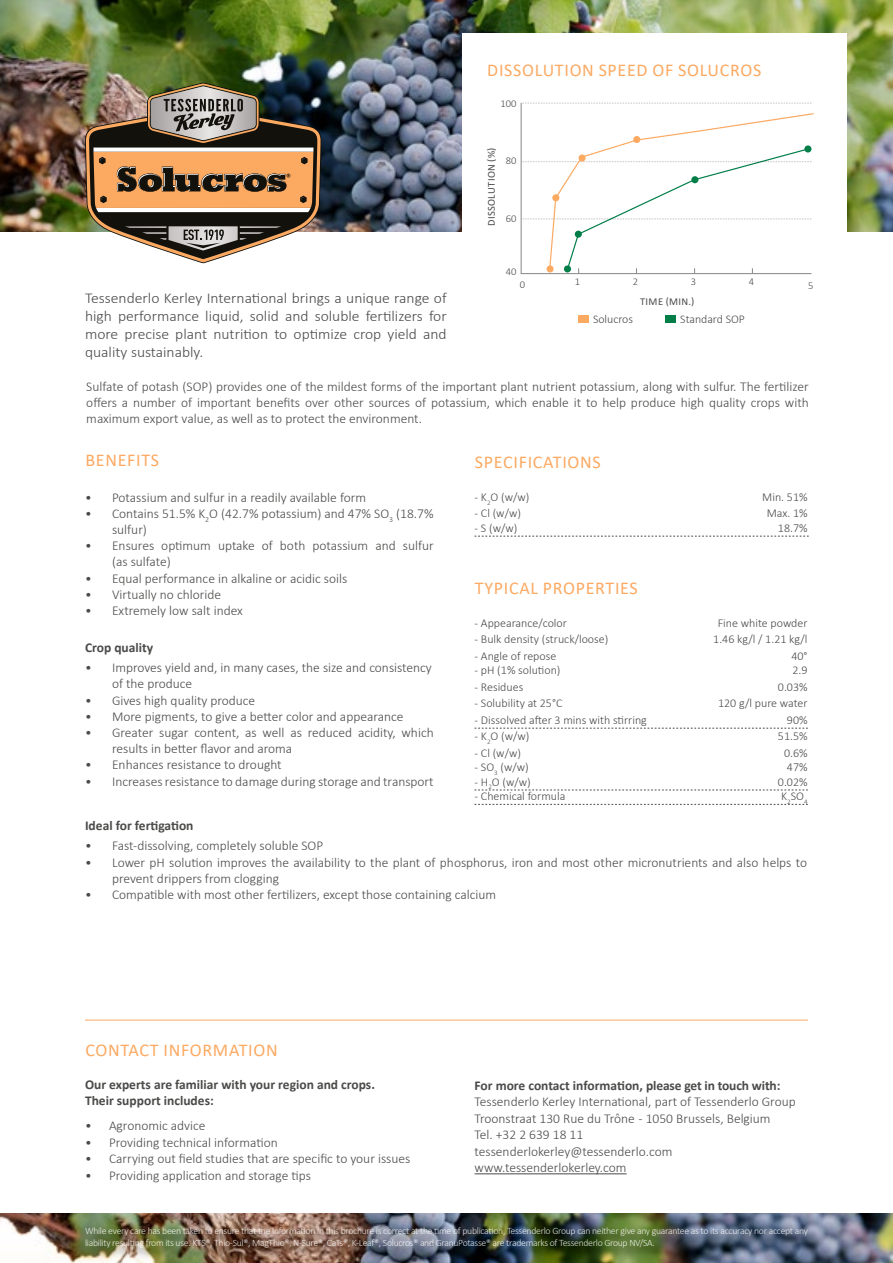
<style>
.page{position:relative;width:893px;height:1263px;background:#fff}
.page>*{position:absolute;margin:0;border:0;box-sizing:border-box;transform-origin:0 0}
.t1{font:18px "Calibri";letter-spacing:.04em;color:#fca962}
.t2{font:300 15px/18px "Calibri";color:#4a4a49;text-align:justify;scale:1.04 1}
.t3{font:300 13.5px/16.2px "Calibri";color:#4a4a49}
.t4{font:700 13.5px/16.2px "Calibri";color:#4a4a49}
.t5{font:300 12px "Calibri";color:#4a4a49}
.t6{font:300 11.85px "Calibri";color:#4a4a49}
.t7{font:10.5px "Calibri";letter-spacing:.04em;color:#4a4a49}
.t8{font:300 10.5px "Calibri";color:#4a4a49}
.t9{font:300 9.75px/12px "Calibri";letter-spacing:-.03em;color:#fff}
</style>
<div class="page">
<img style="left:0;top:1213px;width:893px;height:50px">
<img style="left:0;top:0;width:893px;height:232px">
<svg style="left:475px;top:536px;width:334px;height:1px"></svg>
<svg style="left:475px;top:728px;width:333px;height:1px"></svg>
<svg style="left:475px;top:790px;width:333px;height:1px"></svg>
<svg style="left:475px;top:804px;width:333px;height:1px"></svg>
<svg style="left:85px;top:83px;width:236px;height:180px;background:#947d65"></svg>
<div style="left:462px;top:33px;width:384px;height:278px;background:#fff"></div>
<div style="left:665px;top:315px;width:11px;height:8px;background:#007e48"></div>
<div style="left:578px;top:315px;width:10px;height:8px;background:#fca962"></div>
<hr style="left:521px;top:103px;width:1px;height:171px;background:#878787">
<svg style="left:522px;top:103px;width:289px;height:1px"></svg>
<svg style="left:522px;top:113px;width:292px;height:161px"></svg>
<hr style="left:475px;top:1173px;width:152px;height:1px;background:#4a4a49">
<div style="left:83px;top:1224px;width:738px;height:38px;background:#000;opacity:.75"></div>
<hr style="left:85px;top:1020px;width:723px;height:1px;background:#fca962">
<h1 class="t1" style="left:487px;top:58px;width:276px">DISSOLUTION SPEED OF SOLUCROS</h1>
<p class="t8" style="left:501px;top:97px;width:17px">100</p>
<p class="t2" style="left:85px;top:288px;width:349px">Tessenderlo Kerley International brings a unique range of high performance liquid, solid and soluble fertilizers for more precise plant nutrition to optimize crop yield and quality sustainably.</p>
<p class="t7" style="left:484px;top:226px;width:80px;rotate:-90deg">DISSOLUTION (%)</p>
<p class="t8" style="left:506px;top:154px;width:12px">80</p>
<p class="t8" style="left:506px;top:212px;width:12px">60</p>
<p class="t8" style="left:506px;top:265px;width:12px">40</p>
<p class="t8" style="left:520px;top:278px;width:7px">0</p>
<p class="t8" style="left:633px;top:275px;width:7px">2</p>
<p class="t8" style="left:691px;top:275px;width:7px">3</p>
<p class="t8" style="left:749px;top:275px;width:7px">4</p>
<p class="t8" style="left:575px;top:275px;width:7px">1</p>
<p class="t7" style="left:640px;top:294px;width:56px">TIME (MIN.)</p>
<p class="t6" style="left:593px;top:312px;width:42px">Solucros</p>
<p class="t6" style="left:680px;top:312px;width:66px">Standard SOP</p>
<p class="t8" style="left:808px;top:279px;width:7px">5</p>
<p class="t3" style="left:86px;top:378px;width:724px;text-align:justify">Sulfate of potash (SOP) provides one of the mildest forms of the important plant nutrient potassium, along with sulfur. The fertilizer offers a number of important benefits over other sources of potassium, which enable it to help produce high quality crops with maximum export value, as well as to protect the environment.</p>
<h1 class="t1" style="left:85px;top:448px;width:75px">BENEFITS</h1>
<p class="t3" style="left:85px;top:489px;width:282px">• Potassium and sulfur in a readily available form</p>
<p class="t3" style="left:112px;top:505px;width:323px;text-indent:-27px">• Contains 51.5% K<sub>2</sub>O (42.7% potassium) and 47% SO<sub>3</sub> (18.7% sulfur)</p>
<p class="t3" style="left:112px;top:537px;width:323px;text-indent:-27px">• Ensures optimum uptake of both potassium and sulfur (as sulfate)</p>
<p class="t3" style="left:85px;top:570px;width:264px">• Equal performance in alkaline or acidic soils</p>
<p class="t3" style="left:85px;top:586px;width:138px">• Virtually no chloride</p>
<p class="t3" style="left:85px;top:602px;width:159px">• Extremely low salt index</p>
<p class="t4" style="left:85px;top:639px;width:70px">Crop quality</p>
<p class="t3" style="left:112px;top:659px;width:321px;text-indent:-27px">• Improves yield and, in many cases, the size and consistency of the produce</p>
<p class="t3" style="left:85px;top:692px;width:172px">• Gives high quality produce</p>
<p class="t3" style="left:85px;top:708px;width:320px">• More pigments, to give a better color and appearance</p>
<p class="t3" style="left:112px;top:724px;width:323px;text-indent:-27px">• Greater sugar content, as well as reduced acidity, which results in better flavor and aroma</p>
<p class="t3" style="left:85px;top:757px;width:198px">• Enhances resistance to drought</p>
<p class="t3" style="left:85px;top:773px;width:350px">• Increases resistance to damage during storage and transport</p>
<h1 class="t1" style="left:475px;top:450px;width:127px">SPECIFICATIONS</h1>
<p class="t5" style="left:475px;top:489px;width:56px">- K<sub>2</sub>O (w/w)</p>
<p class="t5" style="left:762px;top:489px;width:47px">Min. 51%</p>
<p class="t5" style="left:475px;top:506px;width:48px">- Cl (w/w)</p>
<p class="t5" style="left:767px;top:506px;width:42px">Max. 1%</p>
<p class="t5" style="left:475px;top:520px;width:44px">- S (w/w)</p>
<p class="t5" style="left:778px;top:520px;width:31px">18.7%</p>
<h1 class="t1" style="left:475px;top:576px;width:164px">TYPICAL PROPERTIES</h1>
<p class="t5" style="left:475px;top:615px;width:94px">- Appearance/color</p>
<p class="t5" style="left:718px;top:615px;width:91px">Fine white powder</p>
<p class="t5" style="left:475px;top:632px;width:135px">- Bulk density (struck/loose)</p>
<p class="t5" style="left:713px;top:632px;width:96px">1.46 kg/l / 1.21 kg/l</p>
<p class="t5" style="left:475px;top:648px;width:83px">- Angle of repose</p>
<p class="t5" style="left:791px;top:648px;width:18px">40°</p>
<p class="t5" style="left:475px;top:663px;width:88px">- pH (1% solution)</p>
<p class="t5" style="left:792px;top:663px;width:17px">2.9</p>
<p class="t5" style="left:475px;top:679px;width:50px">- Residues</p>
<p class="t5" style="left:778px;top:679px;width:31px">0.03%</p>
<p class="t5" style="left:475px;top:696px;width:89px">- Solubility at 25°C</p>
<p class="t5" style="left:718px;top:696px;width:91px">120 g/l pure water</p>
<p class="t5" style="left:475px;top:712px;width:174px">- Dissolved after 3 mins with stirring</p>
<p class="t5" style="left:787px;top:712px;width:22px">90%</p>
<p class="t5" style="left:475px;top:729px;width:56px">- K<sub>2</sub>O (w/w)</p>
<p class="t5" style="left:778px;top:729px;width:31px">51.5%</p>
<p class="t5" style="left:475px;top:745px;width:48px">- Cl (w/w)</p>
<p class="t5" style="left:784px;top:745px;width:25px">0.6%</p>
<p class="t5" style="left:475px;top:760px;width:56px">- SO<sub>3</sub> (w/w)</p>
<p class="t5" style="left:787px;top:760px;width:22px">47%</p>
<p class="t5" style="left:475px;top:774px;width:58px">- H<sub>2</sub>O (w/w)</p>
<p class="t5" style="left:778px;top:774px;width:31px">0.02%</p>
<p class="t5" style="left:475px;top:788px;width:92px">- Chemical formula</p>
<p class="t5" style="left:781px;top:788px;width:28px">K<sub>2</sub>SO<sub>4</sub></p>
<p class="t4" style="left:85px;top:817px;width:110px">Ideal for fertigation</p>
<p class="t3" style="left:85px;top:838px;width:240px">• Fast-dissolving, completely soluble SOP</p>
<p class="t3" style="left:112px;top:854px;width:696px;text-indent:-27px">• Lower pH solution improves the availability to the plant of phosphorus, iron and most other micronutrients and also helps to prevent drippers from clogging</p>
<p class="t3" style="left:85px;top:886px;width:413px">• Compatible with most other fertilizers, except those containing calcium</p>
<h1 class="t1" style="left:85px;top:1038px;width:194px">CONTACT INFORMATION</h1>
<p class="t4" style="left:85px;top:1076px;width:291px">Our experts are familiar with your region and crops.<br>Their support includes:</p>
<p class="t3" style="left:85px;top:1117px;width:122px">• Agronomic advice</p>
<p class="t3" style="left:85px;top:1134px;width:194px">• Providing technical information</p>
<p class="t3" style="left:85px;top:1150px;width:327px">• Carrying out field studies that are specific to your issues</p>
<p class="t3" style="left:85px;top:1167px;width:227px">• Providing application and storage tips</p>
<p class="t4" style="left:475px;top:1077px;width:307px">For more contact information, please get in touch with:</p>
<p class="t3" style="left:475px;top:1093px;width:323px">Tessenderlo Kerley International, part of Tessenderlo Group Troonstraat 130 Rue du Trône - 1050 Brussels, Belgium<br>Tel. +32 2 639 18 11<br>tessenderlokerley@tessenderlo.com www.tessenderlokerley.com</p>
<p class="t9" style="left:85px;top:1224px;width:724px">While every care has been taken to ensure that the information in this brochure is correct at the time of publication, Tessenderlo Group can neither give any guarantee as to its accuracy nor accept any liability resulting from its use. KTS®, Thio-Sul®, MagThio®, N-Sure®, CaTs®, K-Leaf®, Solucros® and GranuPotasse® are trademarks of Tessenderlo Group NV/SA.</p>
</div>
